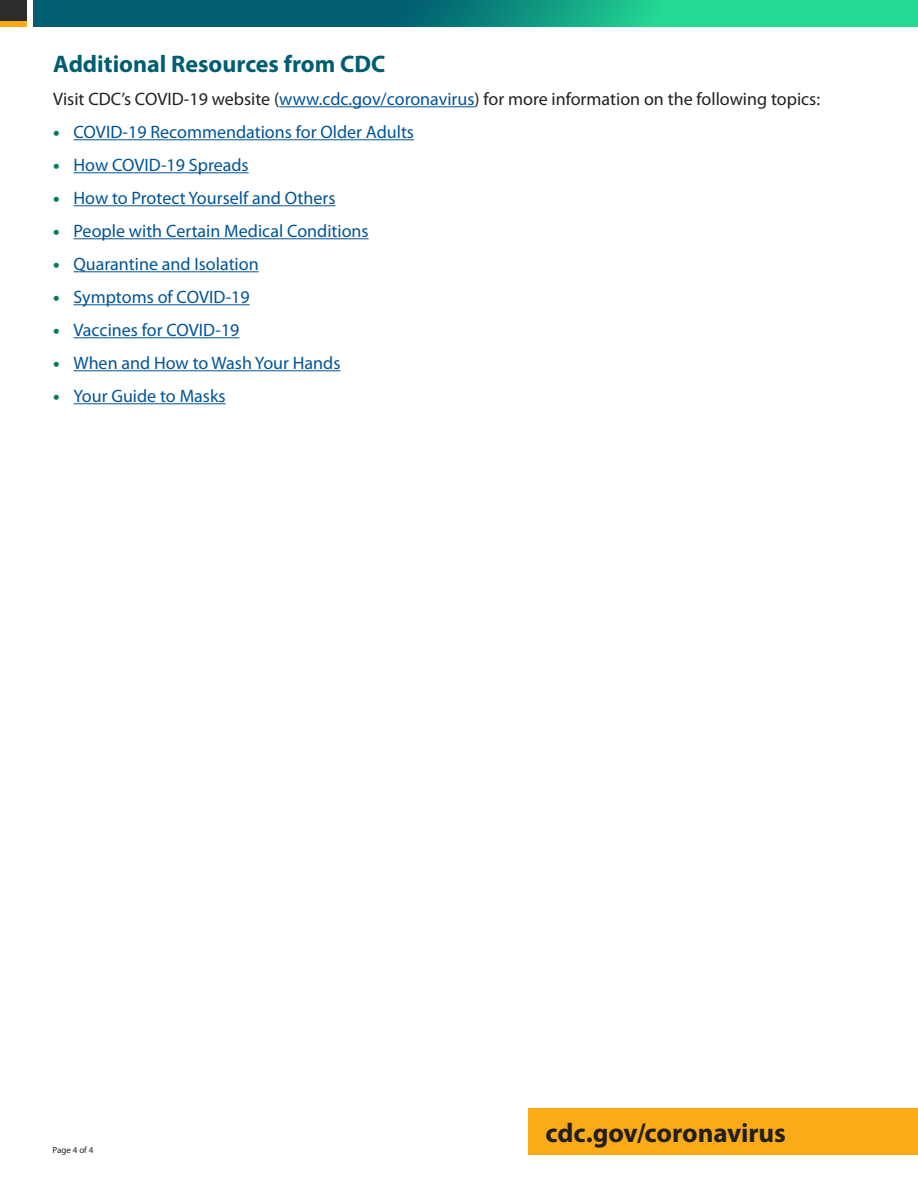
<style>
.page{position:relative;width:918px;height:1188px;background:#fff}
.page>*{position:absolute;margin:0;border:0;box-sizing:border-box;transform-origin:0 0}
.cdc_gov_coronavirus{font:700 27px "Myriad Pro";letter-spacing:-.005em;color:#231f20}
.t1{font:700 24px "Myriad Pro";color:#005e70}
.t2{font:18px "Myriad Pro";color:#005499}
.L1{font:18px "Myriad Pro";color:#231f20}
.t3{font:9px "Myriad Pro";color:#231f20}
.s1{color:#005499}
.s2{font-weight:900;color:#057d57}
</style>
<div class="page">
<svg style="left:33px;top:0;width:885px;height:27px;background:#0f927f"></svg>
<div style="left:0;top:20px;width:27px;height:7px;background:#fbab18"></div>
<div style="left:0;top:0;width:27px;height:20px;background:#2d2d2d"></div>
<div style="left:528px;top:1108px;width:390px;height:47px;background:#fbab18"></div>
<hr style="left:279px;top:106px;width:196px;height:1px;background:#005499">
<hr style="left:74px;top:139px;width:340px;height:1px;background:#005499">
<hr style="left:74px;top:172px;width:175px;height:1px;background:#005499">
<hr style="left:74px;top:205px;width:261px;height:1px;background:#005499">
<hr style="left:74px;top:238px;width:295px;height:1px;background:#005499">
<hr style="left:74px;top:271px;width:185px;height:1px;background:#005499">
<hr style="left:74px;top:304px;width:176px;height:1px;background:#005499">
<hr style="left:74px;top:337px;width:165px;height:1px;background:#005499">
<hr style="left:74px;top:370px;width:267px;height:1px;background:#005499">
<hr style="left:74px;top:403px;width:152px;height:1px;background:#005499">
<h2 class="t1" style="left:53px;top:50px;width:334px">Additional Resources from CDC</h2>
<p class="L1" style="left:53px;top:89px;width:768px">Visit CDC’s COVID-19 website (<span class="s1">www.cdc.gov/coronavirus</span>) for more information on the following topics:</p>
<p class="t2" style="left:53px;top:122px;width:362px"><span class="s2">•</span> COVID-19 Recommendations for Older Adults</p>
<p class="t2" style="left:53px;top:155px;width:197px"><span class="s2">•</span> How COVID-19 Spreads</p>
<p class="t2" style="left:53px;top:188px;width:284px"><span class="s2">•</span> How to Protect Yourself and Others</p>
<p class="t2" style="left:53px;top:221px;width:317px"><span class="s2">•</span> People with Certain Medical Conditions</p>
<p class="t2" style="left:53px;top:254px;width:207px"><span class="s2">•</span> Quarantine and Isolation</p>
<p class="t2" style="left:53px;top:287px;width:198px"><span class="s2">•</span> Symptoms of COVID-19</p>
<p class="t2" style="left:53px;top:320px;width:188px"><span class="s2">•</span> Vaccines for COVID-19</p>
<p class="t2" style="left:53px;top:353px;width:289px"><span class="s2">•</span> When and How to Wash Your Hands</p>
<p class="t2" style="left:53px;top:386px;width:174px"><span class="s2">•</span> Your Guide to Masks</p>
<p class="t3" style="left:52px;top:1145px;width:42px">Page 4 of 4</p>
<p class="cdc_gov_coronavirus" style="left:545px;top:1118px;width:242px">cdc.gov/coronavirus</p>
</div>
